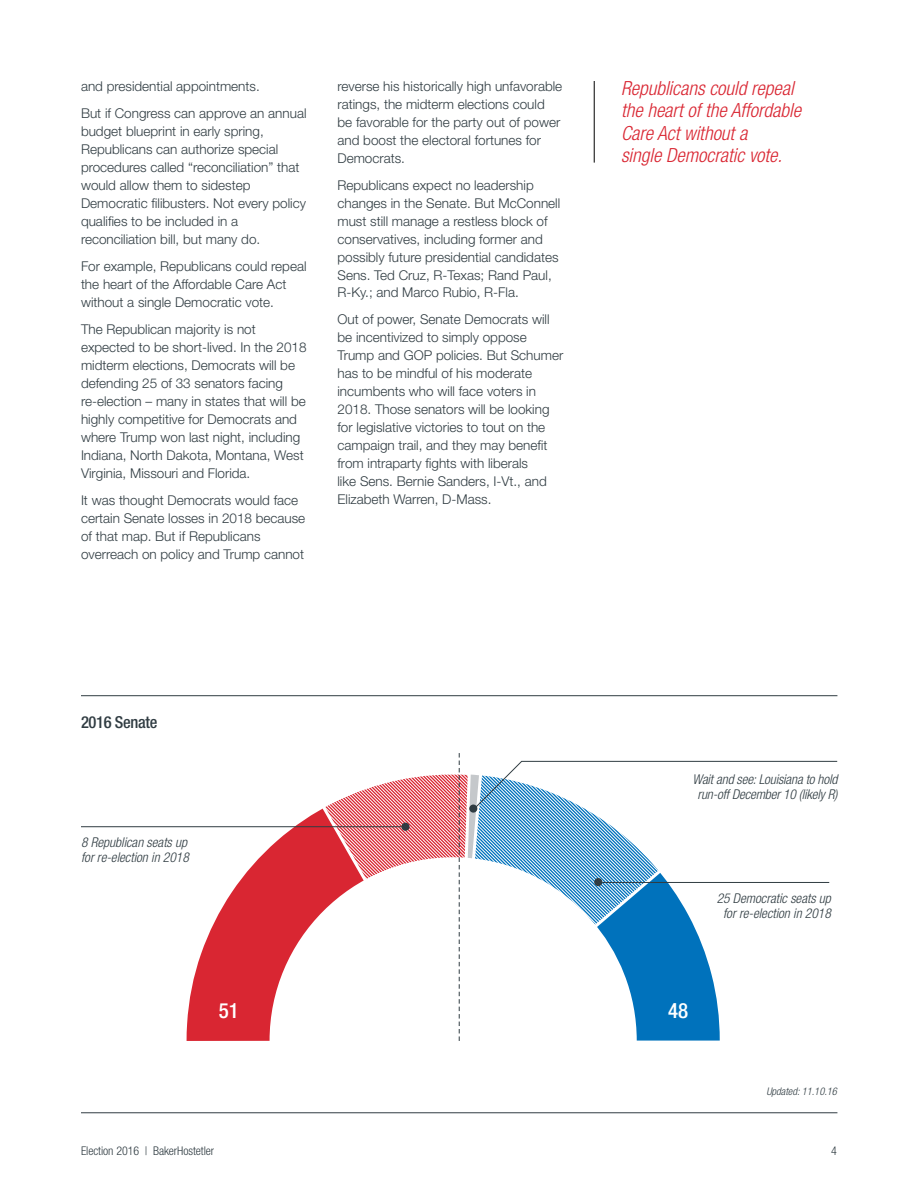
<style>
.page{position:relative;width:918px;height:1188px;background:#fff}
.page>*{position:absolute;margin:0;border:0;box-sizing:border-box;transform-origin:0 0}
.t1{font:500 condensed 21px "Helvetica Neue LT Std";color:#fff}
.t2{font:italic 300 condensed 19.5px/22.5px "Helvetica Neue LT Std";color:#d92632}
.t3{font:500 condensed 16.5px "Helvetica Neue LT Std";letter-spacing:-.02em;color:#303c42}
.t4{font:300 13.5px/18px "Helvetica Neue LT Std";color:#303c42}
.t5{font:italic 300 condensed 13.5px/15px "Helvetica Neue LT Std";color:#303c42;text-align:center}
.t6{font:300 condensed 12px "Helvetica Neue LT Std";letter-spacing:-.005em;color:#303c42}
.t7{font:italic 300 condensed 10.5px "Helvetica Neue LT Std";color:#303c42}
</style>
<div class="page">
<hr style="left:594px;top:81px;width:1px;height:82px;background:#000">
<hr style="left:81px;top:695px;width:756px;height:1px;background:#303c42">
<hr style="left:81px;top:1112px;width:756px;height:1px;background:#303c42">
<svg style="left:187px;top:822px;width:114px;height:219px;fill:#d92632"></svg>
<svg style="left:301px;top:810px;width:18px;height:128px;background:#de444f"></svg>
<hr style="left:81px;top:826px;width:320px;height:1px;background:#303c42">
<svg style="left:319px;top:753px;width:519px;height:288px"></svg>
<div style="left:469px;top:805px;width:8px;height:8px;background:#303c42;border-radius:50%"></div>
<hr style="left:602px;top:882px;width:227px;height:1px;background:#303c42">
<div style="left:594px;top:878px;width:8px;height:8px;background:#303c42;border-radius:50%"></div>
<p class="t4" style="left:81px;top:72px;width:227px;line-height:27px">and presidential appointments.<br>But if Congress can approve an annual</p>
<p class="t4" style="left:81px;top:122px;width:227px">budget blueprint in early spring, Republicans can authorize special procedures called “reconciliation” that would allow them to sidestep Democratic filibusters. Not every policy qualifies to be included in a reconciliation bill, but many do.</p>
<p class="t4" style="left:81px;top:257px;width:227px">For example, Republicans could repeal the heart of the Affordable Care Act without a single Democratic vote.</p>
<p class="t4" style="left:81px;top:320px;width:227px">The Republican majority is not expected to be short-lived. In the 2018 midterm elections, Democrats will be defending 25 of 33 senators facing re-election – many in states that will be highly competitive for Democrats and where Trump won last night, including Indiana, North Dakota, Montana, West Virginia, Missouri and Florida.</p>
<p class="t4" style="left:81px;top:490px;width:226px">It was thought Democrats would face certain Senate losses in 2018 because of that map. But if Republicans overreach on policy and Trump cannot</p>
<p class="t4" style="left:338px;top:76px;width:226px">reverse his historically high unfavorable ratings, the midterm elections could be favorable for the party out of power and boost the electoral fortunes for Democrats.</p>
<p class="t4" style="left:338px;top:175px;width:224px">Republicans expect no leadership changes in the Senate. But McConnell must still manage a restless block of conservatives, including former and possibly future presidential candidates Sens. Ted Cruz, R-Texas; Rand Paul, R-Ky.; and Marco Rubio, R-Fla.</p>
<p class="t4" style="left:338px;top:310px;width:227px">Out of power, Senate Democrats will be incentivized to simply oppose Trump and GOP policies. But Schumer has to be mindful of his moderate incumbents who will face voters in 2018. Those senators will be looking for legislative victories to tout on the campaign trail, and they may benefit from intraparty fights with liberals<br>like Sens. Bernie Sanders, I-Vt., and Elizabeth Warren, D-Mass.</p>
<h2 class="t2" style="left:621px;top:77px;width:182px">Republicans could repeal the heart of the Affordable<br>Care Act without a<br>single Democratic vote.</h2>
<p class="t3" style="left:81px;top:712px;width:78px">2016 Senate</p>
<p class="t5" style="left:81px;top:835px;width:109px;text-align:left">8 Republican seats up for re-election in 2018</p>
<p class="t5" style="left:693px;top:772px;width:146px">Wait and see: Louisiana to hold run-off December 10 (likely R)</p>
<p class="t5" style="left:717px;top:891px;width:116px">25 Democratic seats up for re-election in 2018</p>
<h1 class="t1" style="left:219px;top:998px;width:22px">51</h1>
<h1 class="t1" style="left:668px;top:998px;width:22px">48</h1>
<p class="t7" style="left:766px;top:1085px;width:72px">Updated: 11.10.16</p>
<p class="t6" style="left:81px;top:1143px;width:135px">Election 2016 | BakerHostetler</p>
<p class="t6" style="left:831px;top:1143px;width:7px">4</p>
</div>
